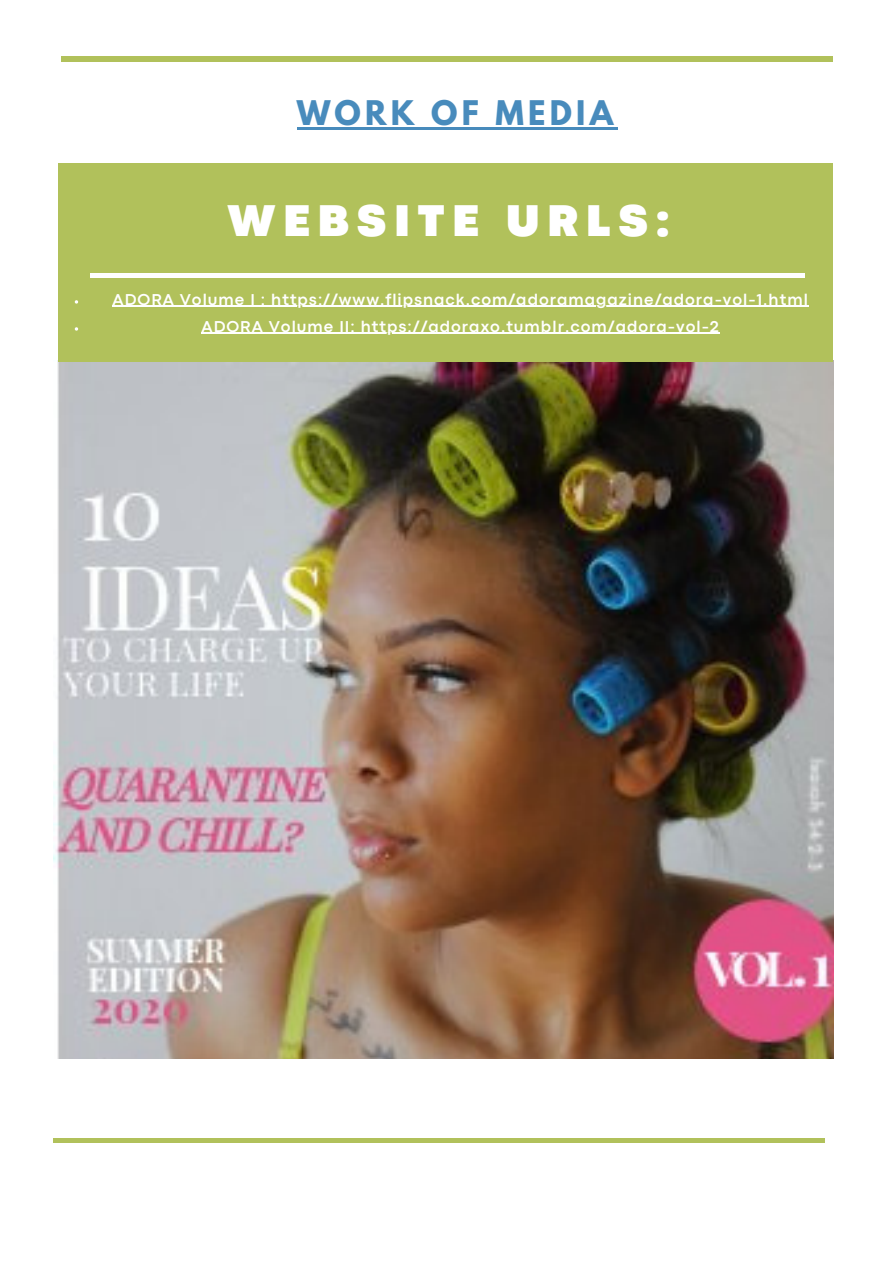
<style>
.page{position:relative;width:894px;height:1264px;background:#fff}
.page>*{position:absolute;margin:0;border:0;box-sizing:border-box;transform-origin:0 0}
.t1{font:900 46.35px "Codec Pro";letter-spacing:.17em;color:#fff}
.t2{font:700 30px "League Spartan";letter-spacing:.14em;color:#488bbc}
.t3{font:700 16.35px/27px "Codec Pro";letter-spacing:.06em;color:#fff;text-align:center}
</style>
<div class="page">
<img style="left:53px;top:361px;width:779px;height:697px">
<hr style="left:296px;top:127px;width:321px;height:2px;background:#488bbc">
<div style="left:58px;top:163px;width:774px;height:198px;background:#b1c15b"></div>
<hr style="left:90px;top:274px;width:714px;height:3px;background:#fff">
<hr style="left:113px;top:306px;width:695px;height:1px;background:#fff">
<hr style="left:201px;top:333px;width:518px;height:1px;background:#fff">
<hr style="left:61px;top:57px;width:771px;height:4px;background:#b1c15b">
<hr style="left:53px;top:1138px;width:772px;height:4px;background:#b1c15b">
<h2 class="t2" style="left:296px;top:98px;width:318px">WORK OF MEDIA</h2>
<h1 class="t1" style="left:227px;top:195px;width:444px">WEBSITE URLS:</h1>
<p class="t3" style="left:113px;top:286px;width:696px">ADORA Volume I : https://www.flipsnack.com/adoramagazine/adora-vol-1.html<br>ADORA Volume II: https://adoraxo.tumblr.com/adora-vol-2</p>
</div>
